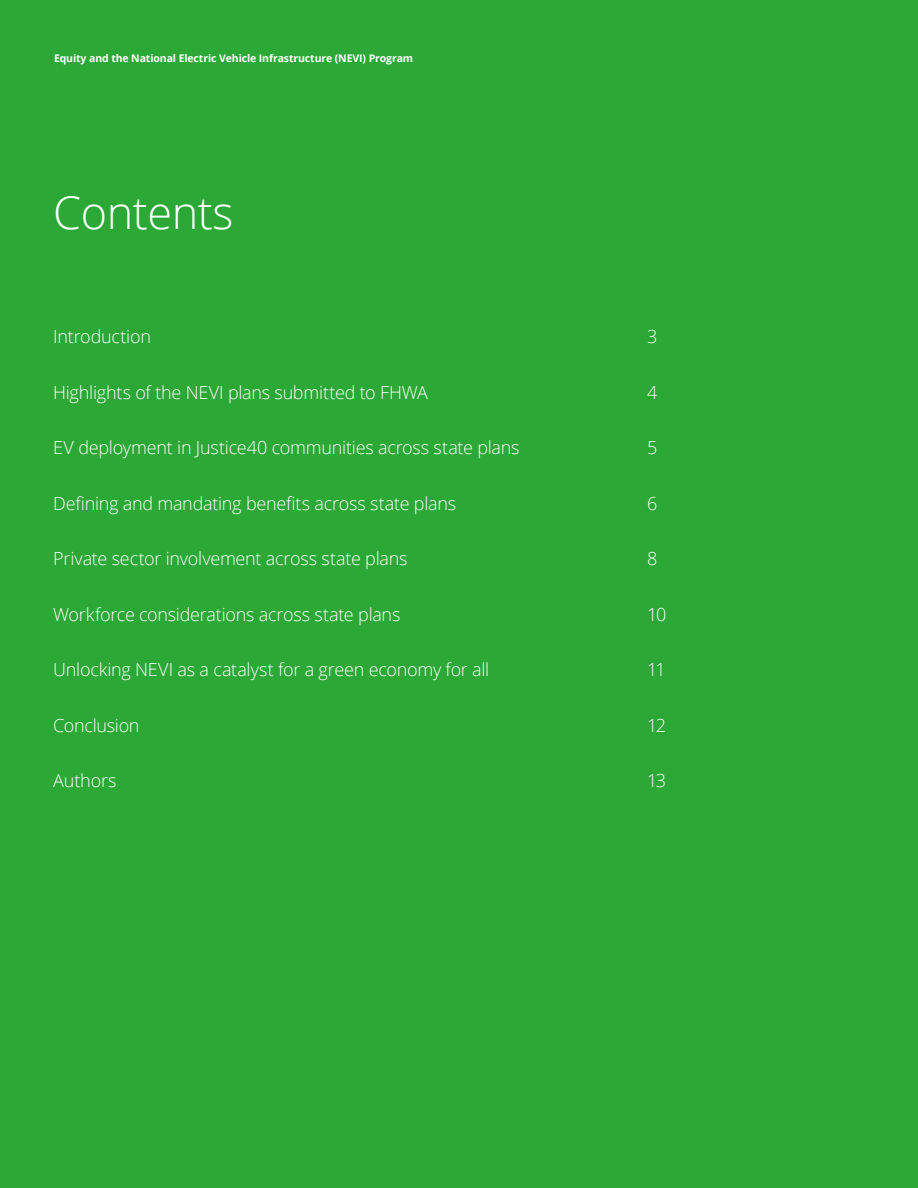
<style>
.page{position:relative;width:918px;height:1188px;background:#2ba835}
.page>*{position:absolute;margin:0;border:0;box-sizing:border-box;transform-origin:0 0}
.Story_heading_light{font:300 45px "Open Sans";letter-spacing:-.01em;color:#fff}
.Contents__14_18pt{font:300 18px "Open Sans";letter-spacing:-.015em;color:#fff}
.t1{font:700 10.5px "Open Sans";letter-spacing:-.01em;color:#fff}
</style>
<div class="page">
<p class="t1" style="left:54px;top:51px;width:361px">Equity and the National Electric Vehicle Infrastructure (NEVI) Program</p>
<p class="Story_heading_light" style="left:53px;top:182px;width:182px">Contents</p>
<p class="Contents__14_18pt" style="left:53px;top:324px;width:99px">Introduction</p>
<p class="Contents__14_18pt" style="left:647px;top:324px;width:12px">3</p>
<p class="Contents__14_18pt" style="left:53px;top:380px;width:376px">Highlights of the NEVI plans submitted to FHWA</p>
<p class="Contents__14_18pt" style="left:647px;top:380px;width:12px">4</p>
<p class="Contents__14_18pt" style="left:53px;top:435px;width:468px">EV deployment in Justice40 communities across state plans</p>
<p class="Contents__14_18pt" style="left:647px;top:435px;width:12px">5</p>
<p class="Contents__14_18pt" style="left:53px;top:491px;width:404px">Defining and mandating benefits across state plans</p>
<p class="Contents__14_18pt" style="left:647px;top:491px;width:12px">6</p>
<p class="Contents__14_18pt" style="left:53px;top:546px;width:356px">Private sector involvement across state plans</p>
<p class="Contents__14_18pt" style="left:647px;top:546px;width:12px">8</p>
<p class="Contents__14_18pt" style="left:53px;top:602px;width:349px">Workforce considerations across state plans</p>
<p class="Contents__14_18pt" style="left:647px;top:602px;width:21px">10</p>
<p class="Contents__14_18pt" style="left:53px;top:657px;width:438px">Unlocking NEVI as a catalyst for a green economy for all</p>
<p class="Contents__14_18pt" style="left:647px;top:657px;width:20px">11</p>
<p class="Contents__14_18pt" style="left:53px;top:713px;width:88px">Conclusion</p>
<p class="Contents__14_18pt" style="left:647px;top:713px;width:20px">12</p>
<p class="Contents__14_18pt" style="left:53px;top:768px;width:65px">Authors</p>
<p class="Contents__14_18pt" style="left:647px;top:768px;width:20px">13</p>
</div>
